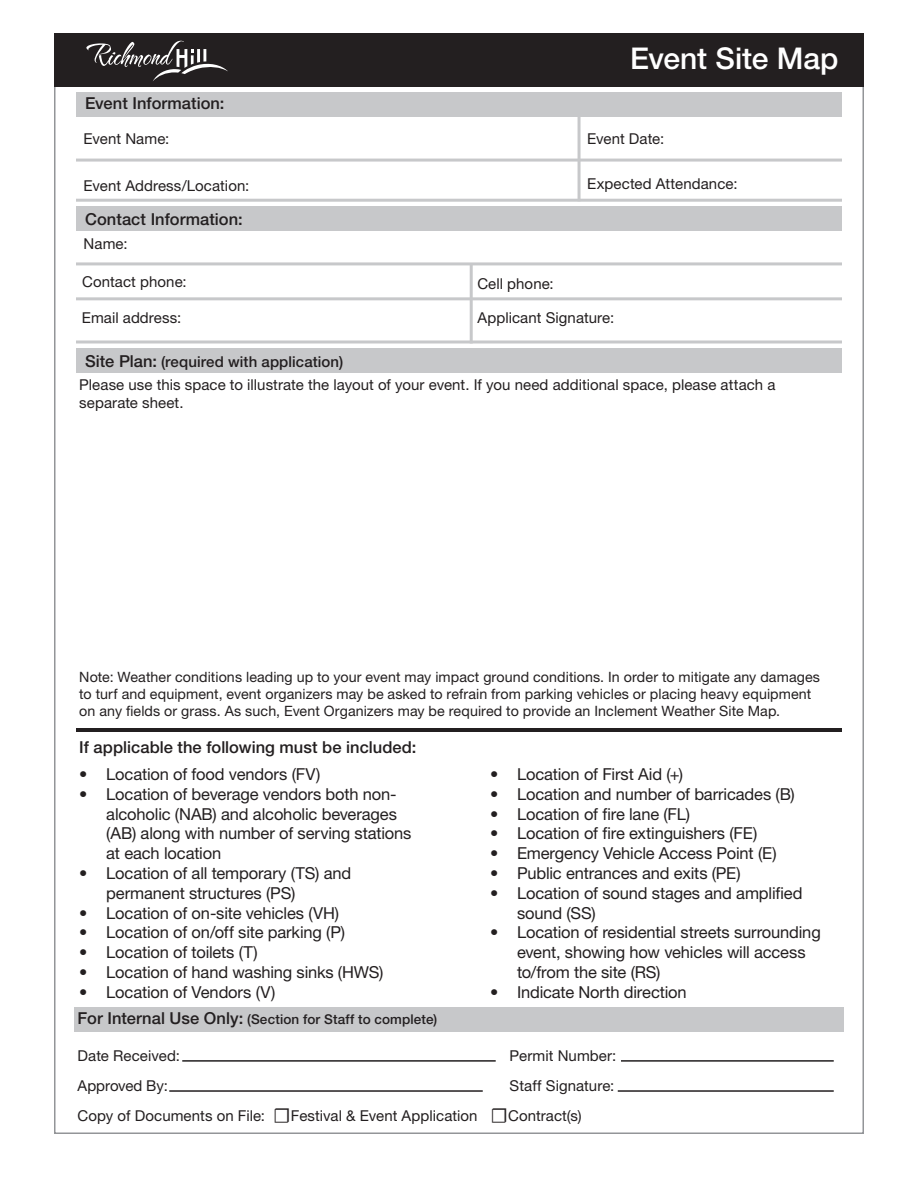
<style>
.page{position:relative;width:918px;height:1188px;background:#fff}
.page>*{position:absolute;margin:0;border:0;box-sizing:border-box;transform-origin:0 0}
.t1{font:500 30px "Helvetica Neue LT Std";letter-spacing:-.005em;color:#fff}
.t2{font:16.5px/19.8px "Helvetica Neue LT Std";letter-spacing:-.01em;color:#231f20}
.t3{font:500 16.5px "Helvetica Neue LT Std";color:#231f20}
.t4{font:15px/18px "Helvetica Neue LT Std";letter-spacing:.005em;color:#231f20}
.t5{font:500 15px "Helvetica Neue LT Std";letter-spacing:.005em;color:#231f20}
.t6{font:14.25px/17.1px "Helvetica Neue LT Std";letter-spacing:.005em;color:#231f20}
.t7{font:500 13.5px "Helvetica Neue LT Std";letter-spacing:.01em;color:#231f20}
.s1{font-size:16.5px}
.s2{font-family:"Minion Pro";font-weight:700;font-stretch:condensed;font-size:21px}
</style>
<div class="page">
<div style="left:54px;top:33px;width:810px;height:54px;background:#231f20"></div>
<hr style="left:76px;top:728px;width:766px;height:4px;background:#231f20">
<div style="left:76px;top:348px;width:766px;height:25px;background:#c7c8ca"></div>
<div style="left:76px;top:92px;width:766px;height:24px;background:#c7c8ca"></div>
<hr style="left:76px;top:159px;width:766px;height:3px;background:#c7c8ca">
<hr style="left:76px;top:199px;width:766px;height:3px;background:#c7c8ca">
<hr style="left:578px;top:115px;width:3px;height:86px;background:#c7c8ca">
<div style="left:76px;top:207px;width:766px;height:24px;background:#c7c8ca"></div>
<hr style="left:76px;top:340px;width:766px;height:3px;background:#c7c8ca">
<hr style="left:76px;top:262px;width:766px;height:3px;background:#c7c8ca">
<hr style="left:76px;top:297px;width:766px;height:3px;background:#c7c8ca">
<hr style="left:470px;top:265px;width:3px;height:78px;background:#c7c8ca">
<div style="left:74px;top:1007px;width:770px;height:25px;background:#c7c8ca"></div>
<hr style="left:182px;top:1060px;width:314px;height:2px;background:#231f20">
<hr style="left:169px;top:1090px;width:314px;height:2px;background:#231f20">
<hr style="left:618px;top:1090px;width:216px;height:2px;background:#231f20">
<hr style="left:621px;top:1060px;width:213px;height:2px;background:#231f20">
<img style="left:86px;top:40px;width:142px;height:41px">
<h2 class="t3" style="left:85px;top:93px;width:141px">Event Information:</h2>
<p class="t4" style="left:84px;top:129px;width:87px">Event Name:</p>
<p class="t4" style="left:84px;top:177px;width:167px">Event Address/Location:</p>
<h1 class="t1" style="left:630px;top:40px;width:210px">Event Site Map</h1>
<p class="t4" style="left:587px;top:129px;width:79px">Event Date:</p>
<p class="t4" style="left:587px;top:175px;width:152px">Expected Attendance:</p>
<h2 class="t3" style="left:85px;top:209px;width:159px">Contact Information:</h2>
<p class="t4" style="left:84px;top:234px;width:45px">Name:</p>
<p class="t4" style="left:82px;top:273px;width:106px">Contact phone:</p>
<p class="t4" style="left:477px;top:274px;width:78px">Cell phone:</p>
<p class="t4" style="left:82px;top:308px;width:101px">Email address:</p>
<p class="t4" style="left:477px;top:308px;width:138px">Applicant Signature:</p>
<h1 class="t5" style="left:85px;top:353px;width:260px"><span class="s1">Site Plan:</span> (required with application)</h1>
<p class="t4" style="left:79px;top:376px;width:698px">Please use this space to illustrate the layout of your event. If you need additional space, please attach a separate sheet.</p>
<p class="t6" style="left:79px;top:668px;width:742px">Note: Weather conditions leading up to your event may impact ground conditions. In order to mitigate any damages to turf and equipment, event organizers may be asked to refrain from parking vehicles or placing heavy equipment on any fields or grass. As such, Event Organizers may be required to provide an Inclement Weather Site Map.</p>
<p class="t3" style="left:79px;top:738px;width:339px">If applicable the following must be included:</p>
<p class="t2" style="left:79px;top:764px;width:243px">• Location of food vendors (FV)</p>
<p class="t2" style="left:106px;top:784px;width:307px;text-indent:-27px">• Location of beverage vendors both non&shy;alcoholic (NAB) and alcoholic beverages (AB) along with number of serving stations at each location</p>
<p class="t2" style="left:106px;top:863px;width:247px;text-indent:-27px">• Location of all temporary (TS) and permanent structures (PS)</p>
<p class="t2" style="left:79px;top:903px;width:261px">• Location of on-site vehicles (VH)</p>
<p class="t2" style="left:79px;top:922px;width:267px">• Location of on/off site parking (P)</p>
<p class="t2" style="left:79px;top:942px;width:180px">• Location of toilets (T)</p>
<p class="t2" style="left:79px;top:962px;width:306px">• Location of hand washing sinks (HWS)</p>
<p class="t2" style="left:79px;top:982px;width:198px">• Location of Vendors (V)</p>
<p class="t2" style="left:490px;top:764px;width:195px">• Location of First Aid (+)</p>
<p class="t2" style="left:490px;top:784px;width:306px">• Location and number of barricades (B)</p>
<p class="t2" style="left:490px;top:804px;width:202px">• Location of fire lane (FL)</p>
<p class="t2" style="left:490px;top:823px;width:269px">• Location of fire extinguishers (FE)</p>
<p class="t2" style="left:490px;top:843px;width:288px">• Emergency Vehicle Access Point (E)</p>
<p class="t2" style="left:490px;top:863px;width:252px">• Public entrances and exits (PE)</p>
<p class="t2" style="left:517px;top:883px;width:287px;text-indent:-27px">• Location of sound stages and amplified sound (SS)</p>
<p class="t2" style="left:517px;top:922px;width:305px;text-indent:-27px">• Location of residential streets surrounding event, showing how vehicles will access to/from the site (RS)</p>
<p class="t2" style="left:490px;top:982px;width:198px">• Indicate North direction</p>
<p class="t3" style="left:78px;top:1008px;width:167px">For Internal Use Only:</p>
<p class="t7" style="left:247px;top:1011px;width:192px">(Section for Staff to complete)</p>
<p class="t4" style="left:78px;top:1046px;width:104px">Date Received:</p>
<p class="t4" style="left:510px;top:1046px;width:108px">Permit Number:</p>
<p class="t4" style="left:78px;top:1076px;width:92px">Approved By:</p>
<p class="t4" style="left:510px;top:1076px;width:106px">Staff Signature:</p>
<p class="t4" style="left:78px;top:1106px;width:506px">Copy of Documents on File: <span class="s2">☐</span>Festival &amp; Event Application <span class="s2">☐</span>Contract(s)</p>
</div>
